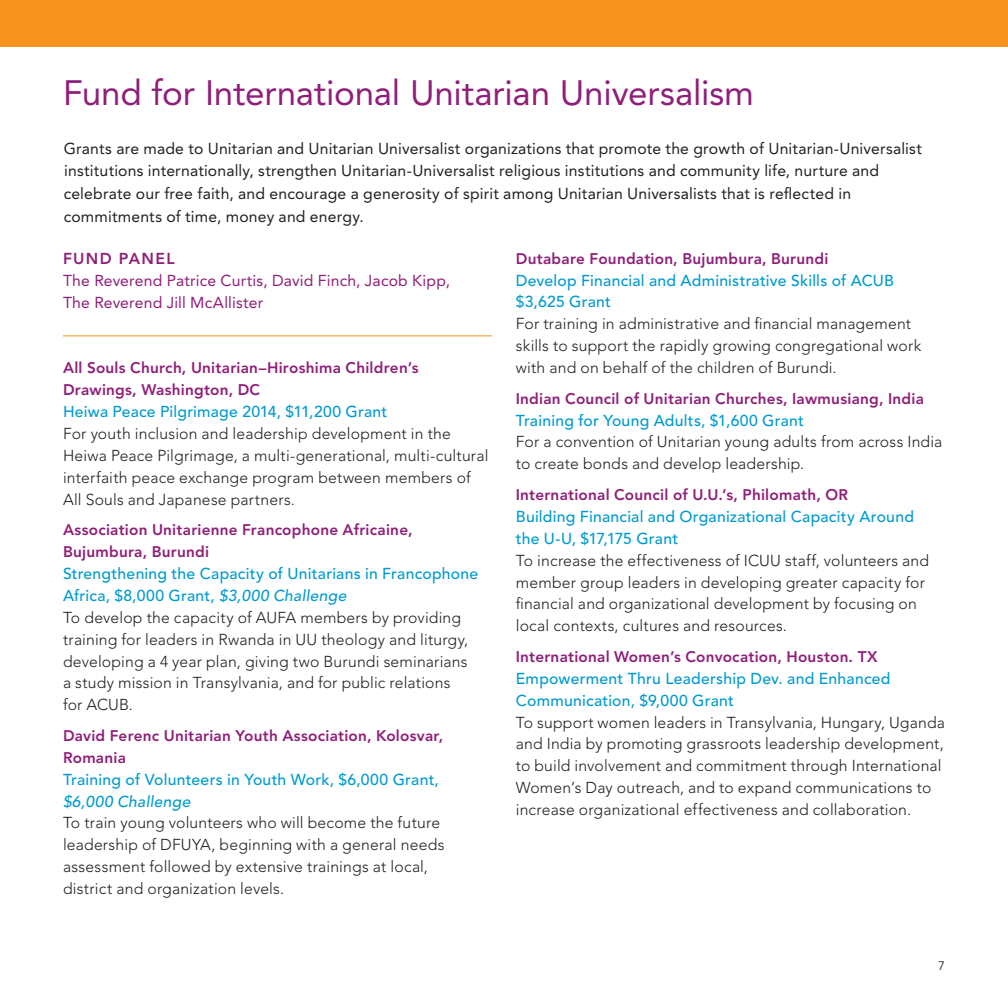
<style>
.page{position:relative;width:1008px;height:1008px;background:#fff}
.page>*{position:absolute;margin:0;border:0;box-sizing:border-box;transform-origin:0 0}
.t1{font:35px "Avenir";letter-spacing:-.005em;color:#8f1f79}
.t2{font:300 15.75px/21.9px "Avenir";letter-spacing:.01em;color:#231f20}
.t3{font:15.75px/22.8px "Avenir";letter-spacing:.01em;color:#231f20}
.t4{font:500 15.75px/21.9px "Avenir";letter-spacing:.015em;color:#009bcf}
.t5{font:15.75px/21.9px "Avenir";letter-spacing:.01em;color:#8f1f79}
.t6{font:italic 500 15.75px "Avenir";letter-spacing:.02em;color:#009bcf}
.t7{font:800 15.75px "Avenir";letter-spacing:.085em;color:#8f1f79}
.t8{font:800 15.4px/21.9px "Avenir";letter-spacing:.015em;color:#8f1f79}
.t9{font:12.25px "Avenir";color:#231f20}
.s1{font-weight:500;color:#009bcf}
.s2{font-weight:500;font-style:italic;color:#009bcf}
</style>
<div class="page">
<div style="left:0;top:0;width:1008px;height:47px;background:#f7931d"></div>
<hr style="left:63px;top:335px;width:429px;height:1px;background:#f7931d">
<h1 class="t1" style="left:63px;top:73px;width:693px">Fund for International Unitarian Universalism</h1>
<p class="t3" style="left:64px;top:137px;width:860px">Grants are made to Unitarian and Unitarian Universalist organizations that promote the growth of Unitarian-Universalist institutions internationally, strengthen Unitarian-Universalist religious institutions and community life, nurture and celebrate our free faith, and encourage a generosity of spirit among Unitarian Universalists that is reflected in commitments of time, money and energy.</p>
<p class="t7" style="left:63px;top:249px;width:113px">FUND PANEL</p>
<p class="t5" style="left:63px;top:269px;width:389px">The Reverend Patrice Curtis, David Finch, Jacob Kipp,<br>The Reverend Jill McAllister</p>
<p class="t8" style="left:516px;top:247px;width:314px">Dutabare Foundation, Bujumbura, Burundi</p>
<p class="t4" style="left:516px;top:270px;width:380px">Develop Financial and Administrative Skills of ACUB $3,625 Grant</p>
<p class="t2" style="left:516px;top:313px;width:407px">For training in administrative and financial management skills to support the rapidly growing congregational work with and on behalf of the children of Burundi.</p>
<p class="t8" style="left:516px;top:387px;width:410px">Indian Council of Unitarian Churches, Iawmusiang, India</p>
<p class="t4" style="left:516px;top:410px;width:290px">Training for Young Adults, $1,600 Grant</p>
<p class="t2" style="left:516px;top:431px;width:428px">For a convention of Unitarian young adults from across India to create bonds and develop leadership.</p>
<p class="t8" style="left:516px;top:484px;width:334px">International Council of U.U.’s, Philomath, OR</p>
<p class="t4" style="left:516px;top:506px;width:400px">Building Financial and Organizational Capacity Around the U-U, $17,175 Grant</p>
<p class="t2" style="left:516px;top:549px;width:415px">To increase the effectiveness of ICUU staff, volunteers and member group leaders in developing greater capacity for financial and organizational development by focusing on local contexts, cultures and resources.</p>
<p class="t8" style="left:516px;top:646px;width:363px">International Women’s Convocation, Houston. TX</p>
<p class="t4" style="left:516px;top:668px;width:376px">Empowerment Thru Leadership Dev. and Enhanced<br>Communication, $9,000 Grant</p>
<p class="t2" style="left:516px;top:711px;width:431px">To support women leaders in Transylvania, Hungary, Uganda and India by promoting grassroots leadership development, to build involvement and commitment through International Women’s Day outreach, and to expand communications to increase organizational effectiveness and collaboration.</p>
<p class="t8" style="left:63px;top:357px;width:357px">All Souls Church, Unitarian–Hiroshima Children’s<br>Drawings, Washington, DC</p>
<p class="t4" style="left:63px;top:401px;width:326px">Heiwa Peace Pilgrimage 2014, $11,200 Grant</p>
<p class="t2" style="left:63px;top:423px;width:427px">For youth inclusion and leadership development in the Heiwa Peace Pilgrimage, a multi-generational, multi-cultural interfaith peace exchange program between members of All Souls and Japanese partners.</p>
<p class="t8" style="left:63px;top:519px;width:351px">Association Unitarienne Francophone Africaine,<br>Bujumbura, Burundi</p>
<p class="t2" style="left:63px;top:563px;width:417px"><span class="s1">Strengthening the Capacity of Unitarians in Francophone Africa, $8,000 Grant,</span> <span class="s2">$3,000 Challenge<br></span>To develop the capacity of AUFA members by providing training for leaders in Rwanda in UU theology and liturgy, developing a 4 year plan, giving two Burundi seminarians a study mission in Transylvania, and for public relations<br>for ACUB.</p>
<p class="t8" style="left:63px;top:725px;width:382px">David Ferenc Unitarian Youth Association, Kolosvar,<br>Romania</p>
<p class="t4" style="left:63px;top:769px;width:377px">Training of Volunteers in Youth Work, $6,000 Grant,</p>
<p class="t6" style="left:63px;top:792px;width:129px">$6,000 Challenge</p>
<p class="t2" style="left:63px;top:812px;width:383px">To train young volunteers who will become the future leadership of DFUYA, beginning with a general needs assessment followed by extensive trainings at local, district and organization levels.</p>
<p class="t9" style="left:938px;top:959px;width:8px">7</p>
</div>
